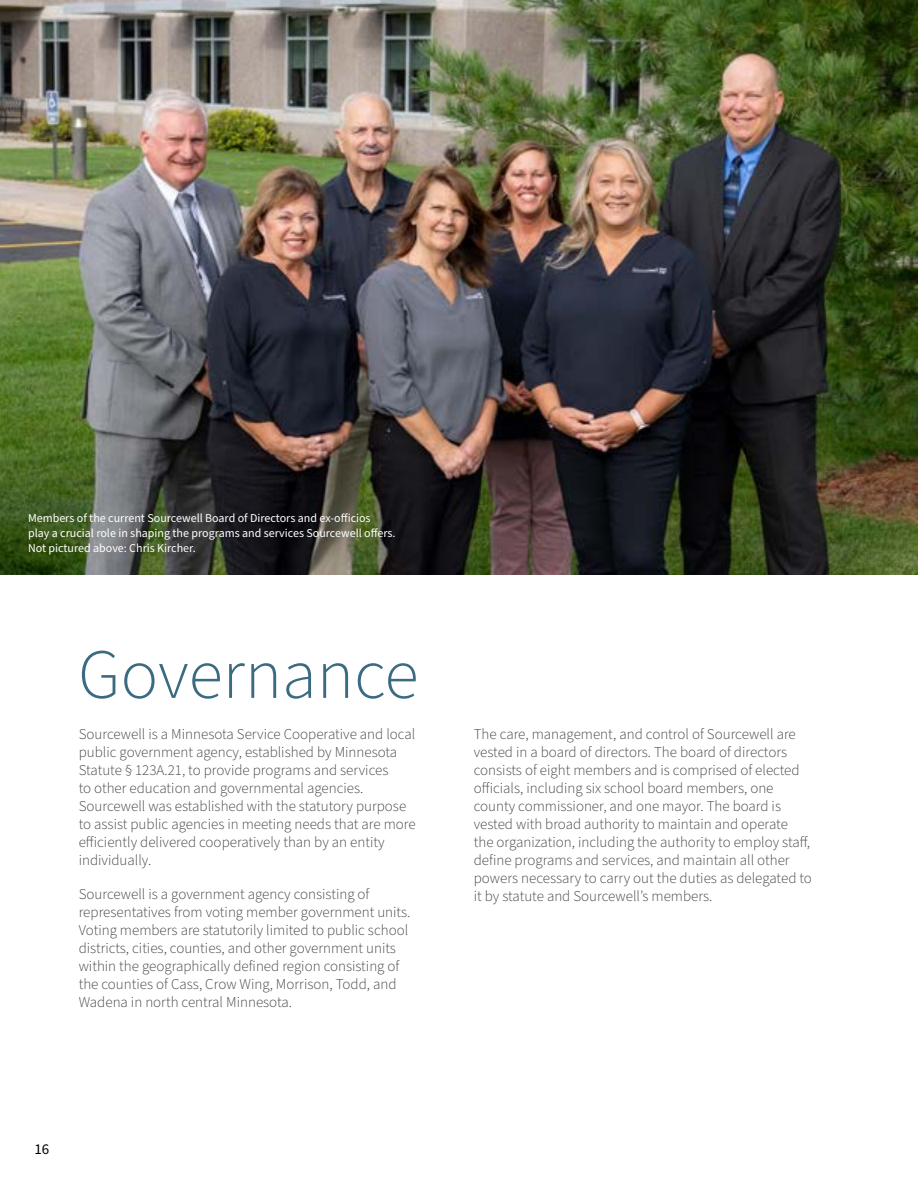
<style>
.page{position:relative;width:918px;height:1188px;background:#fff}
.page>*{position:absolute;margin:0;border:0;box-sizing:border-box;transform-origin:0 0}
.t1{font:300 70.5px "Source Sans Pro";color:#3a6b81}
.t2{font:300 15px/18px "Source Sans Pro";color:#414042}
.t3{font:15px "Source Sans Pro";color:#000}
.t4{font:12px/15px "Source Sans Pro";color:#fff}
</style>
<div class="page">
<img style="left:0;top:0;width:917px;height:574px">
<p class="t4" style="left:28px;top:511px;width:369px">Members of the current Sourcewell Board of Directors and ex-officios<br>play a crucial role in shaping the programs and services Sourcewell offers.<br>Not pictured above: Chris Kircher.</p>
<h1 class="t1" style="left:78px;top:627px;width:342px">Governance</h1>
<p class="t2" style="left:79px;top:725px;width:338px">Sourcewell is a Minnesota Service Cooperative and local public government agency, established by Minnesota Statute § 123A.21, to provide programs and services<br>to other education and governmental agencies.<br>Sourcewell was established with the statutory purpose to assist public agencies in meeting needs that are more efficiently delivered cooperatively than by an entity individually.</p>
<p class="t2" style="left:79px;top:885px;width:333px">Sourcewell is a government agency consisting of representatives from voting member government units.<br>Voting members are statutorily limited to public school districts, cities, counties, and other government units within the geographically defined region consisting of the counties of Cass, Crow Wing, Morrison, Todd, and Wadena in north central Minnesota.</p>
<p class="t3" style="left:34px;top:1139px;width:16px">16</p>
<p class="t2" style="left:474px;top:725px;width:340px">The care, management, and control of Sourcewell are vested in a board of directors. The board of directors consists of eight members and is comprised of elected officials, including six school board members, one county commissioner, and one mayor. The board is vested with broad authority to maintain and operate<br>the organization, including the authority to employ staff, define programs and services, and maintain all other powers necessary to carry out the duties as delegated to it by statute and Sourcewell’s members.</p>
</div>
